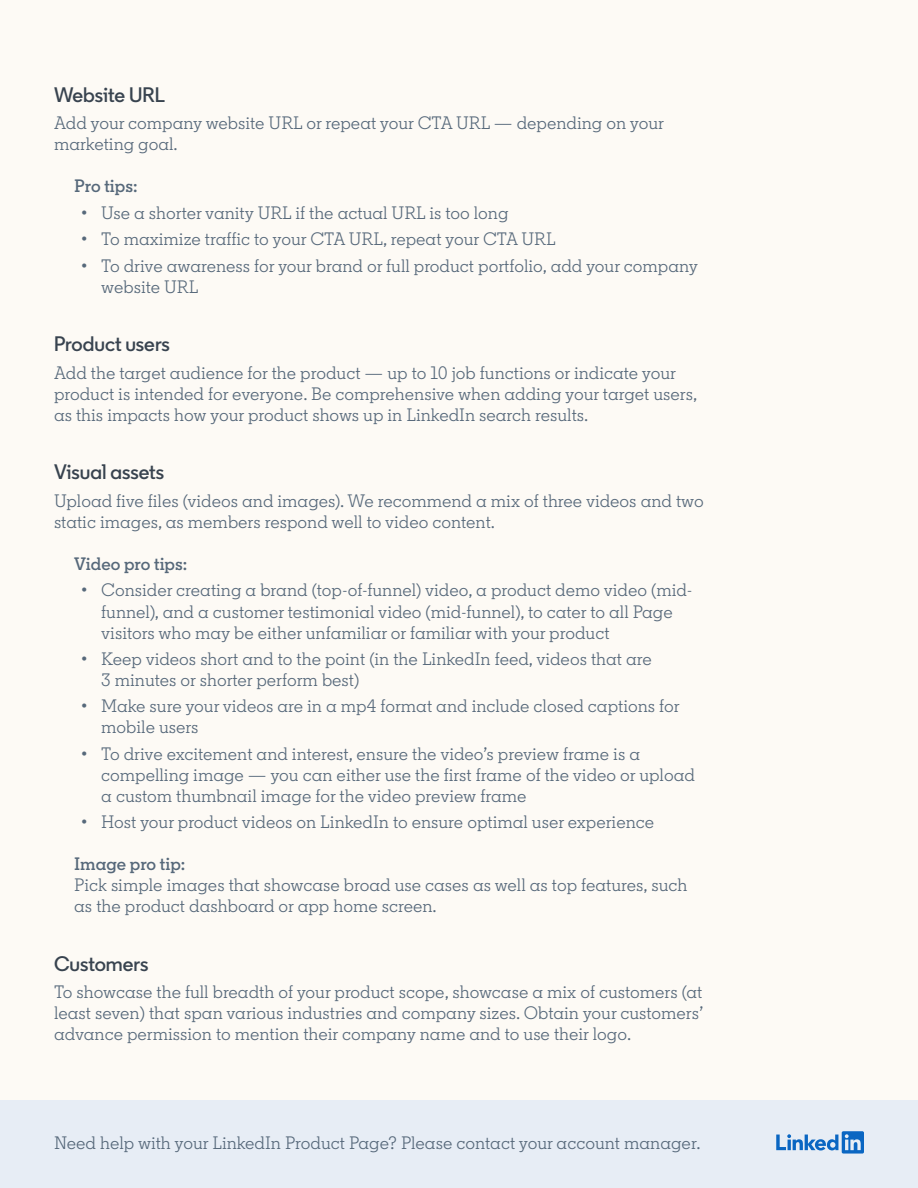
<style>
.page{position:relative;width:918px;height:1188px;background:#fdfaf5}
.page>*{position:absolute;margin:0;border:0;box-sizing:border-box;transform-origin:0 0}
.t1{font:600 21px "Community";color:#38434f}
.t2{font:18px/21px "Community Slab";color:#56687a}
.t3{font:600 18px "Community Slab";color:#56687a}
.s1{font-weight:600}
</style>
<div class="page">
<div style="left:0;top:1100px;width:918px;height:88px;background:#e7edf5"></div>
<svg style="left:776px;top:1131px;width:88px;height:23px"></svg>
<p class="t1" style="left:54px;top:81px;width:112px">Website URL</p>
<p class="t2" style="left:54px;top:113px;width:611px">Add your company website URL or repeat your CTA URL — depending on your marketing goal.</p>
<p class="t3" style="left:74px;top:175px;width:65px">Pro tips:</p>
<p class="t2" style="left:81px;top:202px;width:429px"><span class="s1">•</span> Use a shorter vanity URL if the actual URL is too long</p>
<p class="t2" style="left:81px;top:229px;width:476px"><span class="s1">•</span> To maximize traffic to your CTA URL, repeat your CTA URL</p>
<p class="t2" style="left:101px;top:255px;width:598px;text-indent:-20px"><span class="s1">•</span> To drive awareness for your brand or full product portfolio, add your company website URL</p>
<p class="t1" style="left:54px;top:331px;width:117px">Product users</p>
<p class="t2" style="left:54px;top:362px;width:645px">Add the target audience for the product — up to 10 job functions or indicate your product is intended for everyone. Be comprehensive when adding your target users, as this impacts how your product shows up in LinkedIn search results.</p>
<p class="t1" style="left:54px;top:459px;width:112px">Visual assets</p>
<p class="t2" style="left:54px;top:490px;width:651px">Upload five files (videos and images). We recommend a mix of three videos and two static images, as members respond well to video content.</p>
<p class="t3" style="left:74px;top:553px;width:115px">Video pro tips:</p>
<p class="t2" style="left:101px;top:580px;width:593px;text-indent:-20px"><span class="s1">•</span> Consider creating a brand (top-of-funnel) video, a product demo video (mid&shy;funnel), and a customer testimonial video (mid-funnel), to cater to all Page visitors who may be either unfamiliar or familiar with your product</p>
<p class="t2" style="left:101px;top:648px;width:552px;text-indent:-20px"><span class="s1">•</span> Keep videos short and to the point (in the LinkedIn feed, videos that are<br>3 minutes or shorter perform best)</p>
<p class="t2" style="left:101px;top:696px;width:580px;text-indent:-20px"><span class="s1">•</span> Make sure your videos are in a mp4 format and include closed captions for mobile users</p>
<p class="t2" style="left:101px;top:743px;width:595px;text-indent:-20px"><span class="s1">•</span> To drive excitement and interest, ensure the video’s preview frame is a compelling image — you can either use the first frame of the video or upload a custom thumbnail image for the video preview frame</p>
<p class="t2" style="left:81px;top:811px;width:575px"><span class="s1">•</span> Host your product videos on LinkedIn to ensure optimal user experience</p>
<p class="t3" style="left:74px;top:853px;width:113px">Image pro tip:</p>
<p class="t2" style="left:74px;top:874px;width:615px">Pick simple images that showcase broad use cases as well as top features, such as the product dashboard or app home screen.</p>
<p class="t1" style="left:54px;top:950px;width:96px">Customers</p>
<p class="t2" style="left:54px;top:982px;width:651px;text-align:justify">To showcase the full breadth of your product scope, showcase a mix of customers (at least seven) that span various industries and company sizes. Obtain your customers’ advance permission to mention their company name and to use their logo.</p>
<p class="t2" style="left:54px;top:1132px;width:648px">Need help with your LinkedIn Product Page? Please contact your account manager.</p>
</div>
